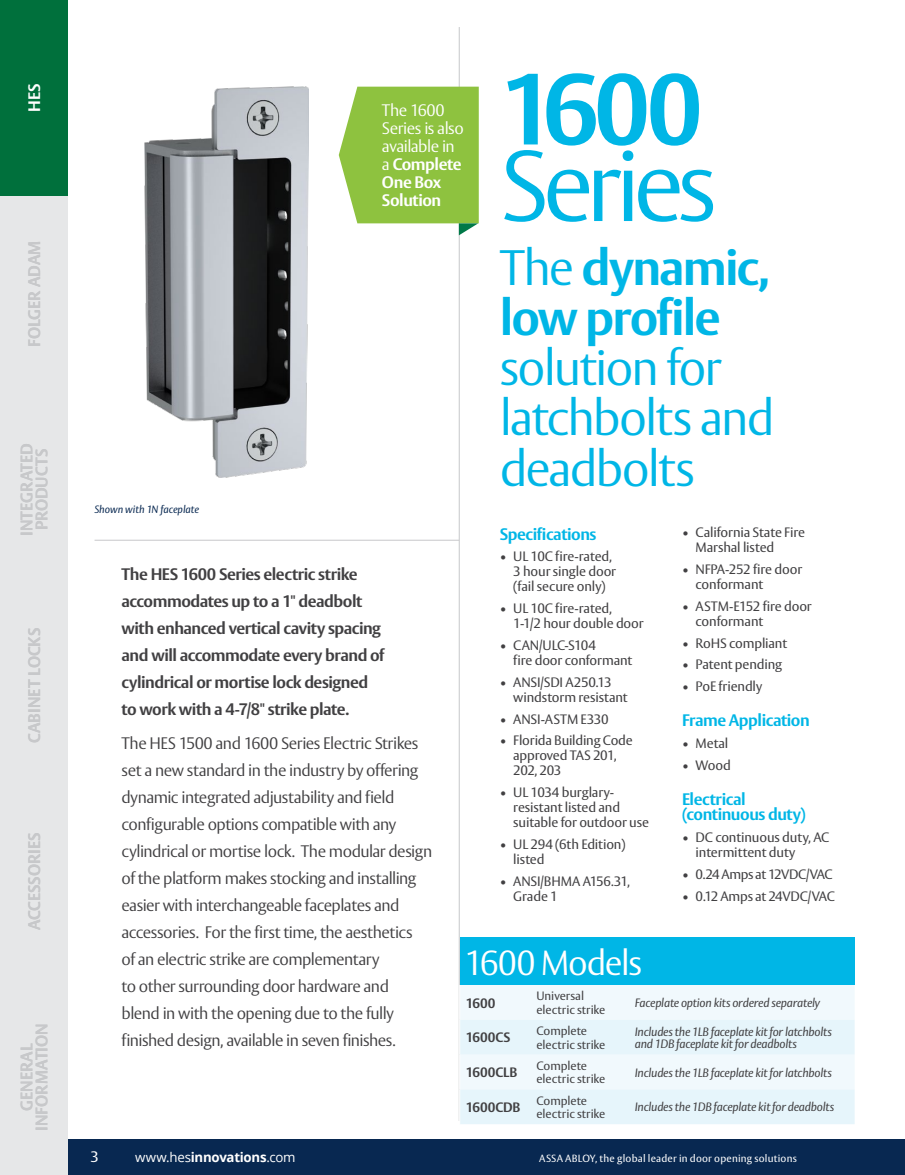
<style>
.page{position:relative;width:905px;height:1175px;background:#fff}
.page>*{position:absolute;margin:0;border:0;box-sizing:border-box;transform-origin:0 0}
.t1{font:300 99.3px "ASSA Vesta";letter-spacing:-.07em;color:#00b6e6}
.t2{font:700 99.3px "ASSA Vesta";color:#00b6e6}
.t3{font:300 49.2px/50.2px "ASSA Vesta";letter-spacing:-.04em;color:#00b6e6}
.t4{font:700 49.2px/50.2px "ASSA Vesta";letter-spacing:-.04em;color:#00b6e6}
.t5{font:300 34.5px "ASSA Vesta";letter-spacing:-.04em;color:#fff}
.t6{font:300 16.5px/27px "ASSA Vesta";letter-spacing:-.035em;color:#414042}
.t7{font:700 16.5px/27px "ASSA Vesta";letter-spacing:-.03em;color:#414042}
.t8{font:700 16.5px/15px "ASSA Vesta";letter-spacing:.005em;color:#c7c8ca;text-align:center}
.t9{font:700 16.5px/15px "ASSA Vesta";letter-spacing:-.025em;color:#00b6e6}
.t10{font:300 16.5px/18px "ASSA Vesta";letter-spacing:-.03em;color:#fff}
.t11{font:700 16.5px "ASSA Vesta";color:#fff}
.t12{font:15px "ASSA Vesta";color:#fff}
.t13{font:13.5px/15px "ASSA Vesta";letter-spacing:-.01em;color:#414042}
.t14{font:700 13.5px "ASSA Vesta";letter-spacing:-.01em;color:#414042}
.t15{font:13.5px "ASSA Vesta";letter-spacing:-.03em;color:#414042}
.t16{font:13.35px "Open Sans";letter-spacing:-.015em;color:#fff}
.t17{font:italic 12px/12px "ASSA Vesta";letter-spacing:-.02em;color:#414042}
.t18{font:12px/13.5px "ASSA Vesta";letter-spacing:-.005em;color:#414042}
.t19{font:italic 10.5px "ASSA Vesta";letter-spacing:-.005em;color:#082851}
.t20{font:10.35px "ASSA Vesta";letter-spacing:.02em;color:#fff}
.s1{font-weight:700}
.s2{font-weight:300}
</style>
<div class="page">
<hr style="left:94px;top:540px;width:365px;height:1px;background:#c7c8ca">
<hr style="left:459px;top:27px;width:1px;height:1093px;background:#c7c8ca">
<div style="left:68px;top:1139px;width:836px;height:35px;background:#082851"></div>
<svg style="left:339px;top:87px;width:140px;height:148px;background:#9dca5a"></svg>
<img style="left:145px;top:86px;width:163px;height:391px">
<div style="left:459px;top:937px;width:395px;height:48px;background:#00b6e6"></div>
<div style="left:460px;top:985px;width:394px;height:139px;background:#edf7fc"></div>
<hr style="left:459px;top:985px;width:1px;height:34px;background:#fff">
<hr style="left:459px;top:1019px;width:1px;height:35px;background:#fff">
<hr style="left:459px;top:1054px;width:1px;height:35px;background:#fff">
<hr style="left:459px;top:1089px;width:1px;height:35px;background:#fff">
<div style="left:0;top:0;width:68px;height:1174px;background:#e6e7e8"></div>
<div style="left:0;top:0;width:68px;height:196px;background:#00703c"></div>
<p class="t11" style="left:24px;top:112px;width:30px;rotate:-90deg">HES</p>
<p class="t8" style="left:27px;top:347px;width:108px;rotate:-90deg">FOLGER ADAM</p>
<p class="t8" style="left:20px;top:536px;width:94px;rotate:-90deg">INTEGRATED<br>PRODUCTS</p>
<p class="t8" style="left:27px;top:743px;width:117px;rotate:-90deg">CABINET LOCKS</p>
<p class="t8" style="left:27px;top:930px;width:100px;rotate:-90deg">ACCESSORIES</p>
<p class="t8" style="left:20px;top:1130px;width:109px;rotate:-90deg">GENERAL<br>INFORMATION</p>
<p class="t19" style="left:94px;top:503px;width:106px">Shown with 1N faceplate</p>
<p class="t10" style="left:382px;top:102px;width:83px">The 1600<br>Series is also available in a <span class="s1">Complete<br>One Box<br>Solution</span></p>
<h1 class="t2" style="left:500px;top:49px;width:204px">1600</h1>
<h1 class="t1" style="left:500px;top:126px;width:219px">Series</h1>
<h2 class="t4" style="left:500px;top:244px;width:272px"><span class="s2">The</span> dynamic, low profile</h2>
<h2 class="t3" style="left:500px;top:345px;width:276px">solution for latchbolts and deadbolts</h2>
<p class="t7" style="left:122px;top:561px;width:264px">The HES 1600 Series electric strike accommodates up to a 1" deadbolt with enhanced vertical cavity spacing and will accommodate every brand of cylindrical or mortise lock designed to work with a 4-7/8" strike plate.</p>
<p class="t6" style="left:122px;top:730px;width:312px">The HES 1500 and 1600 Series Electric Strikes set a new standard in the industry by offering dynamic integrated adjustability and field configurable options compatible with any cylindrical or mortise lock. The modular design of the platform makes stocking and installing easier with interchangeable faceplates and accessories. For the first time, the aesthetics<br>of an electric strike are complementary<br>to other surrounding door hardware and<br>blend in with the opening due to the fully finished design, available in seven finishes.</p>
<p class="t9" style="left:499px;top:527px;width:98px">Specifications</p>
<p class="t13" style="left:513px;top:550px;width:104px;text-indent:-14px">• UL 10C fire-rated,<br>3 hour single door (fail secure only)</p>
<p class="t13" style="left:513px;top:601px;width:132px;text-indent:-14px">• UL 10C fire-rated,<br>1-1/2 hour double door</p>
<p class="t13" style="left:513px;top:638px;width:121px;text-indent:-14px">• CAN/ULC-S104<br>fire door conformant</p>
<p class="t13" style="left:513px;top:675px;width:116px;text-indent:-14px">• ANSI/SDI A250.13 windstorm resistant</p>
<p class="t13" style="left:500px;top:712px;width:110px">• ANSI-ASTM E330</p>
<p class="t13" style="left:513px;top:733px;width:121px;text-indent:-14px">• Florida Building Code approved TAS 201,<br>202, 203</p>
<p class="t13" style="left:513px;top:785px;width:137px;text-indent:-14px">• UL 1034 burglary&shy;resistant listed and suitable for outdoor use</p>
<p class="t13" style="left:513px;top:837px;width:114px;text-indent:-14px">• UL 294 (6th Edition) listed</p>
<p class="t13" style="left:513px;top:874px;width:118px;text-indent:-14px">• ANSI/BHMA A156.31,<br>Grade 1</p>
<p class="t13" style="left:695px;top:525px;width:111px;text-indent:-14px">• California State Fire<br>Marshal listed</p>
<p class="t13" style="left:695px;top:562px;width:108px;text-indent:-14px">• NFPA-252 fire door conformant</p>
<p class="t13" style="left:695px;top:599px;width:118px;text-indent:-14px">• ASTM-E152 fire door conformant</p>
<p class="t13" style="left:682px;top:636px;width:107px">• RoHS compliant</p>
<p class="t13" style="left:682px;top:657px;width:102px">• Patent pending</p>
<p class="t13" style="left:682px;top:679px;width:82px">• PoE friendly</p>
<p class="t9" style="left:682px;top:713px;width:129px">Frame Application</p>
<p class="t13" style="left:682px;top:736px;width:48px">• Metal</p>
<p class="t13" style="left:682px;top:758px;width:50px">• Wood</p>
<p class="t9" style="left:682px;top:792px;width:125px">Electrical (continuous duty)</p>
<p class="t13" style="left:695px;top:830px;width:135px;text-indent:-14px">• DC continuous duty, AC intermittent duty</p>
<p class="t15" style="left:682px;top:866px;width:152px">• 0.24 Amps at 12VDC/VAC</p>
<p class="t13" style="left:682px;top:889px;width:154px">• 0.12 Amps at 24VDC/VAC</p>
<h3 class="t5" style="left:464px;top:942px;width:180px">1600 Models</h3>
<p class="t14" style="left:465px;top:994px;width:31px">1600</p>
<p class="t18" style="left:536px;top:989px;width:70px">Universal electric strike</p>
<p class="t17" style="left:634px;top:997px;width:187px">Faceplate option kits ordered separately</p>
<p class="t14" style="left:465px;top:1029px;width:46px">1600CS</p>
<p class="t18" style="left:536px;top:1024px;width:70px">Complete electric strike</p>
<p class="t17" style="left:634px;top:1026px;width:199px">Includes the 1LB faceplate kit for latchbolts and 1DB faceplate kit for deadbolts</p>
<p class="t14" style="left:465px;top:1064px;width:53px">1600CLB</p>
<p class="t18" style="left:536px;top:1059px;width:70px">Complete electric strike</p>
<p class="t17" style="left:634px;top:1067px;width:199px">Includes the 1LB faceplate kit for latchbolts</p>
<p class="t14" style="left:465px;top:1099px;width:56px">1600CDB</p>
<p class="t18" style="left:536px;top:1094px;width:70px">Complete electric strike</p>
<p class="t17" style="left:634px;top:1101px;width:201px">Includes the 1DB faceplate kit for deadbolts</p>
<p class="t12" style="left:91px;top:1147px;width:10px">3</p>
<p class="t16" style="left:135px;top:1147px;width:162px">www.hes<span class="s1">innovations</span>.com</p>
<p class="t20" style="left:539px;top:1151px;width:259px">ASSA ABLOY, the global leader in door opening solutions</p>
</div>
